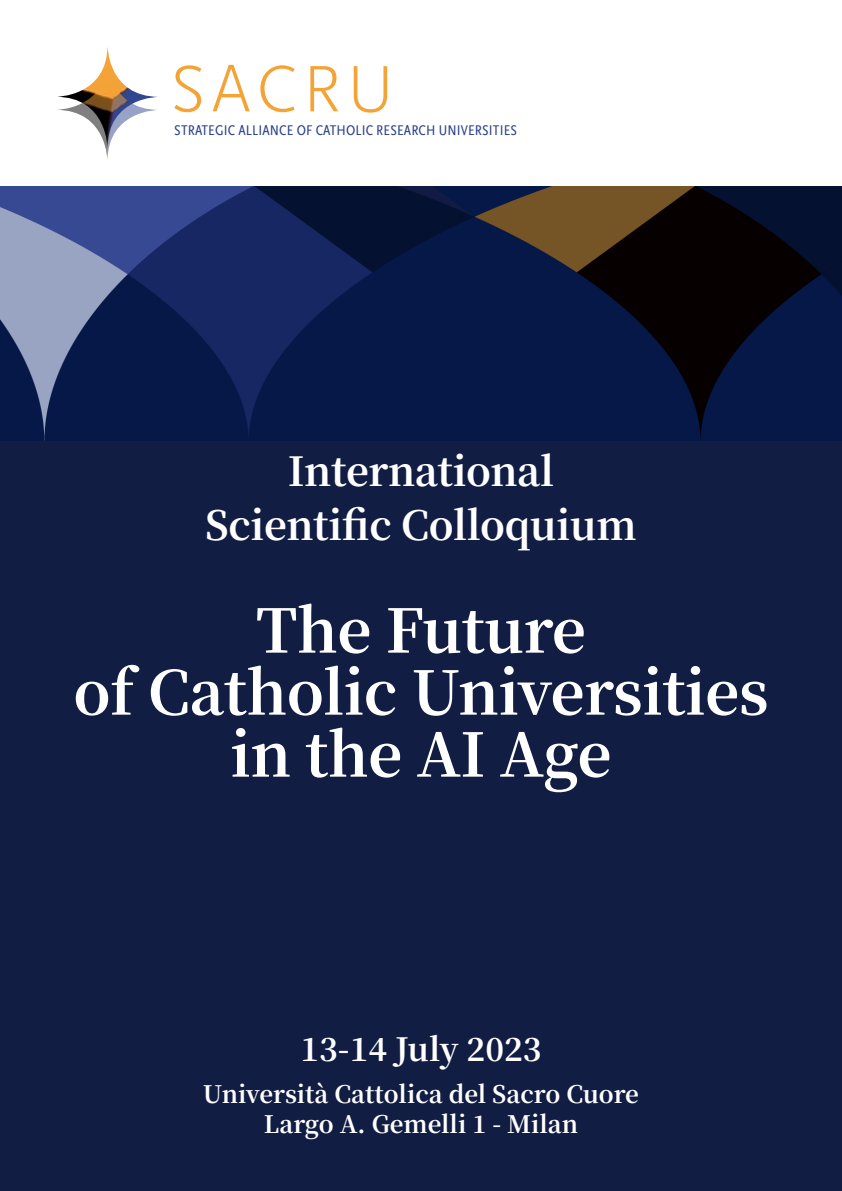
<style>
.page{position:relative;width:842px;height:1191px;background:#fff}
.page>*{position:absolute;margin:0;border:0;box-sizing:border-box;transform-origin:0 0}
.t1{font:300 68.4px "Scala Sans";letter-spacing:.08em;color:#f4a337}
.t2{font:700 60px/62px "Noto Serif JP";letter-spacing:-.01em;color:#fff;text-align:center}
.t3{font:700 40px "Noto Serif JP";letter-spacing:-.01em;color:#fff}
.t4{font:700 32px "Noto Serif JP";color:#fff}
.t5{font:700 24px "Noto Serif JP";color:#fff}
.t6{font:14.6px "Scala Sans Regular Con";letter-spacing:.01em;color:#2d428c}
</style>
<div class="page">
<div style="left:0;top:186px;width:842px;height:318px;background:#121d43"></div>
<img style="left:0;top:186px;width:842px;height:254px">
<img style="left:56px;top:58px;width:103px;height:103px;border-radius:52px">
<div style="left:0;top:485px;width:842px;height:706px;background:#121d43"></div>
<p class="t1" style="left:170px;top:52px;width:225px">SACRU</p>
<p class="t6" style="left:174px;top:122px;width:344px">STRATEGIC ALLIANCE OF CATHOLIC RESEARCH UNIVERSITIES</p>
<p class="t3" style="left:288px;top:449px;width:268px">International</p>
<p class="t3" style="left:205px;top:503px;width:433px">Scientific Colloquium</p>
<p class="t2" style="left:256px;top:601px;width:332px">The Future</p>
<p class="t2" style="left:73px;top:663px;width:697px">of Catholic Universities in the AI Age</p>
<p class="t4" style="left:301px;top:1031px;width:242px">13-14 July 2023</p>
<p class="t5" style="left:203px;top:1080px;width:438px">Università Cattolica del Sacro Cuore</p>
<p class="t5" style="left:264px;top:1110px;width:316px">Largo A. Gemelli 1 - Milan</p>
</div>
